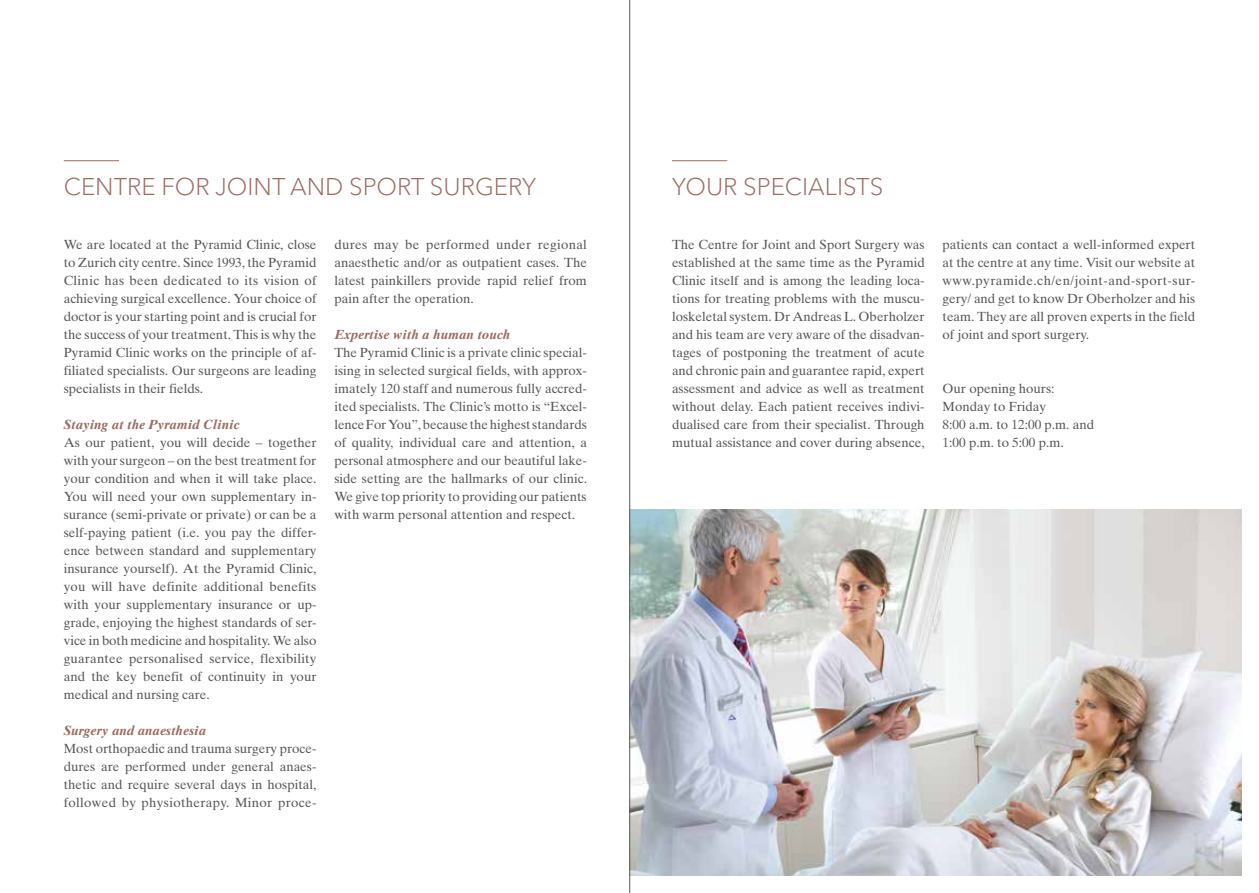
<style>
.page{position:relative;width:1259px;height:893px;background:#fff}
.page>*{position:absolute;margin:0;border:0;box-sizing:border-box;transform-origin:0 0}
.t1{font:300 24px "Avenir Next LT Pro";color:#9c6c61}
.t2{font:13.2px/18px "Times Ten";color:#575756;text-align:justify}
.t3{font:italic 700 13.2px "Times Ten";letter-spacing:.005em;color:#9c6c61}
</style>
<div class="page">
<hr style="left:64px;top:160px;width:55px;height:1px;background:#9c6c61">
<img style="left:630px;top:509px;width:612px;height:367px">
<hr style="left:672px;top:160px;width:55px;height:1px;background:#9c6c61">
<hr style="left:629px;top:0;width:1px;height:893px;background:#575756">
<h1 class="t1" style="left:64px;top:172px;width:474px">CENTRE FOR JOINT AND SPORT SURGERY</h1>
<h1 class="t1" style="left:672px;top:172px;width:213px">YOUR SPECIALISTS</h1>
<p class="t2" style="left:64px;top:235px;width:254px">We are located at the Pyramid Clinic, close to Zurich city centre. Since 1993, the Pyramid Clinic has been dedicated to its vision of achieving surgical excellence. Your choice of doctor is your starting point and is crucial for the success of your treatment. This is why the Pyramid Clinic works on the principle of af&shy;filiated specialists. Our surgeons are leading specialists in their fields.</p>
<p class="t3" style="left:64px;top:417px;width:177px">Staying at the Pyramid Clinic</p>
<p class="t2" style="left:64px;top:433px;width:254px">As our patient, you will decide – together with your surgeon – on the best treatment for your condition and when it will take place.<br>You will need your own supplementary in&shy;surance (semi-private or private) or can be a self-paying patient (i.e. you pay the differ&shy;ence between standard and supplementary insurance yourself). At the Pyramid Clinic, you will have definite additional benefits with your supplementary insurance or up&shy;grade, enjoying the highest standards of ser&shy;vice in both medicine and hospitality. We also guarantee personalised service, flexibility and the key benefit of continuity in your medical and nursing care.</p>
<p class="t3" style="left:64px;top:723px;width:144px">Surgery and anaesthesia</p>
<p class="t2" style="left:64px;top:739px;width:254px">Most orthopaedic and trauma surgery proce&shy;dures are performed under general anaes&shy;thetic and require several days in hospital, followed by physiotherapy. Minor proce-</p>
<p class="t2" style="left:334px;top:235px;width:254px">dures may be performed under regional anaesthetic and/or as outpatient cases. The latest painkillers provide rapid relief from pain after the operation.</p>
<p class="t3" style="left:334px;top:327px;width:177px">Expertise with a human touch</p>
<p class="t2" style="left:334px;top:343px;width:254px">The Pyramid Clinic is a private clinic special&shy;ising in selected surgical fields, with approx&shy;imately 120 staff and numerous fully accred&shy;ited specialists. The Clinic’s motto is “Excel&shy;lence For You”, because the highest standards of quality, individual care and attention, a personal atmosphere and our beautiful lake&shy;side setting are the hallmarks of our clinic.<br>We give top priority to providing our patients with warm personal attention and respect.</p>
<p class="t2" style="left:672px;top:235px;width:254px">The Centre for Joint and Sport Surgery was established at the same time as the Pyramid Clinic itself and is among the leading loca&shy;tions for treating problems with the muscu&shy;loskeletal system. Dr Andreas L. Oberholzer and his team are very aware of the disadvan&shy;tages of postponing the treatment of acute and chronic pain and guarantee rapid, expert assessment and advice as well as treatment without delay. Each patient receives indivi&shy;dualised care from their specialist. Through mutual assistance and cover during absence,</p>
<p class="t2" style="left:942px;top:235px;width:254px">patients can contact a well-informed expert at the centre at any time. Visit our website at www.pyramide.ch/en/joint-and-sport-sur&shy;gery/ and get to know Dr Oberholzer and his team. They are all proven experts in the field of joint and sport surgery.</p>
<p class="t2" style="left:942px;top:379px;width:153px;text-align:left">Our opening hours:<br>Monday to Friday<br>8:00 a.m. to 12:00 p.m. and<br>1:00 p.m. to 5:00 p.m.</p>
</div>
